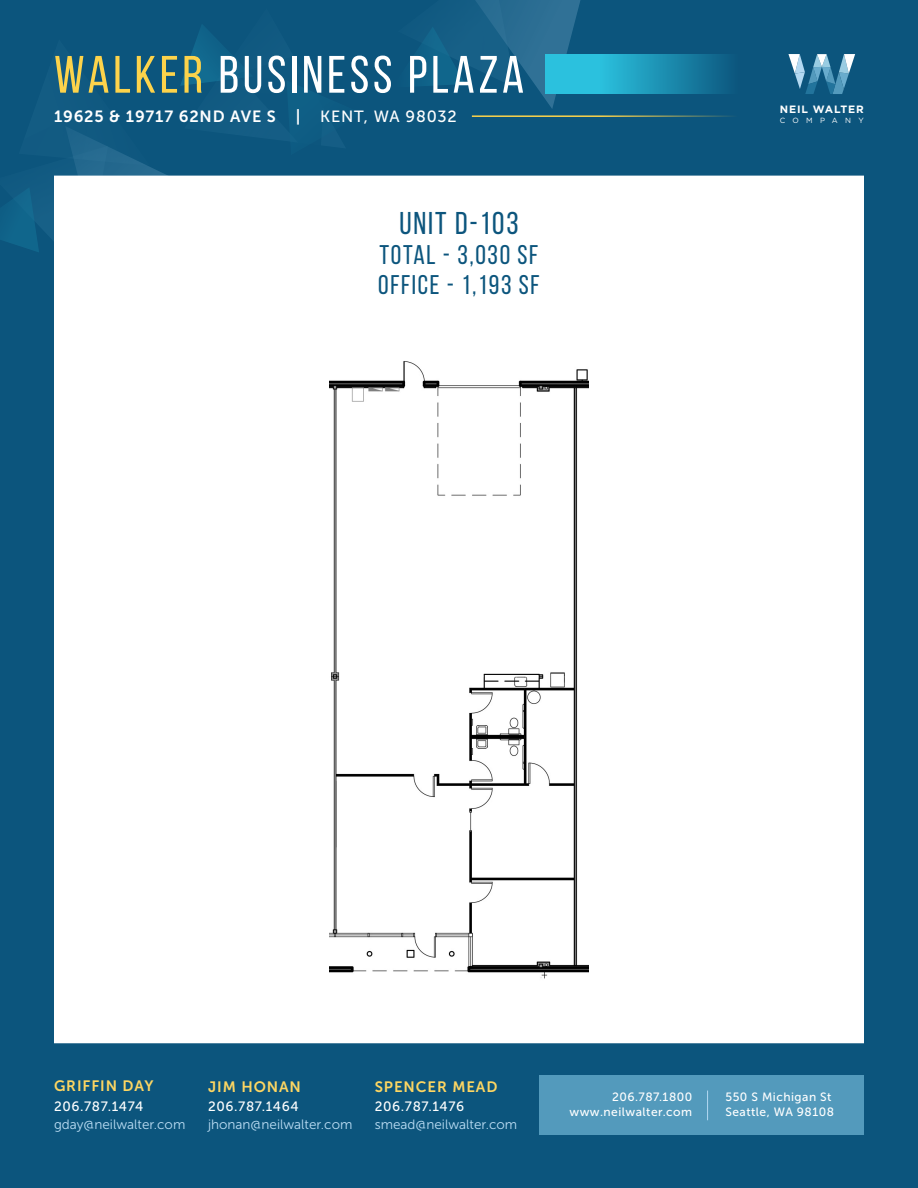
<style>
.page{position:relative;width:918px;height:1188px;background:#0c557d}
.page>*{position:absolute;margin:0;border:0;box-sizing:border-box;transform-origin:0 0}
.t1{font:52.5px "Bebas Neue";letter-spacing:.07em;color:#fff}
.t2{font:31.5px "Bebas Neue";letter-spacing:.06em;color:#0c557d}
.t3{font:27px "Bebas Neue";letter-spacing:.06em;color:#0c557d}
.t4{font:16.2px "Museo Sans 700";letter-spacing:.05em;color:#fff}
.t5{font:15px "Museo Sans 700";letter-spacing:.06em;color:#fdd662}
.t6{font:13.5px "Museo Sans 300";color:#bbddf4}
.t7{font:13.5px "Museo Sans 500";letter-spacing:.05em;color:#fff}
.t8{font:12px "Museo Sans 500";letter-spacing:.04em;color:#fff}
.t9{font:700 10.65px "Gotham";letter-spacing:.08em;color:#fff}
.t10{font:7.5px "Gotham";letter-spacing:.98em;color:#fff}
.s1{color:#fdd34b}
.s2{font-family:"Museo Sans 500"}
</style>
<div class="page">
<svg style="left:0;top:0;width:590px;height:252px"></svg>
<div style="left:54px;top:176px;width:810px;height:867px;background:#fff"></div>
<div style="left:539px;top:1076px;width:325px;height:59px;background:#539abc"></div>
<svg style="left:707px;top:1091px;width:1px;height:29px"></svg>
<svg style="left:788px;top:54px;width:67px;height:40px"></svg>
<svg style="left:545px;top:54px;width:180px;height:39px"></svg>
<hr style="left:472px;top:115px;width:266px;height:2px;background:#fdd34b">
<img style="left:329px;top:361px;width:260px;height:618px">
<p class="t1" style="left:54px;top:46px;width:472px"><span class="s1">WALKER</span> BUSINESS PLAZA</p>
<p class="t4" style="left:54px;top:107px;width:404px">19625 &amp; 19717 62ND AVE S | <span class="s2">KENT, WA 98032</span></p>
<p class="t2" style="left:399px;top:207px;width:121px">UNIT D-103</p>
<p class="t3" style="left:380px;top:241px;width:160px">TOTAL - 3,030 SF</p>
<p class="t3" style="left:378px;top:271px;width:163px">OFFICE - 1,193 SF</p>
<p class="t9" style="left:780px;top:102px;width:85px">NEIL WALTER</p>
<p class="t10" style="left:780px;top:115px;width:86px">COMPANY</p>
<p class="t5" style="left:54px;top:1078px;width:101px">GRIFFIN DAY</p>
<p class="t7" style="left:54px;top:1099px;width:91px">206.787.1474</p>
<p class="t6" style="left:54px;top:1117px;width:133px">gday@neilwalter.com</p>
<p class="t5" style="left:208px;top:1078px;width:94px">JIM HONAN</p>
<p class="t7" style="left:208px;top:1099px;width:92px">206.787.1464</p>
<p class="t6" style="left:208px;top:1117px;width:146px">jhonan@neilwalter.com</p>
<p class="t5" style="left:375px;top:1078px;width:124px">SPENCER MEAD</p>
<p class="t7" style="left:375px;top:1099px;width:91px">206.787.1476</p>
<p class="t6" style="left:375px;top:1117px;width:144px">smead@neilwalter.com</p>
<p class="t8" style="left:612px;top:1090px;width:82px">206.787.1800</p>
<p class="t8" style="left:569px;top:1105px;width:124px">www.neilwalter.com</p>
<p class="t8" style="left:725px;top:1090px;width:108px">550 S Michigan St</p>
<p class="t8" style="left:725px;top:1105px;width:110px">Seattle, WA 98108</p>
</div>
